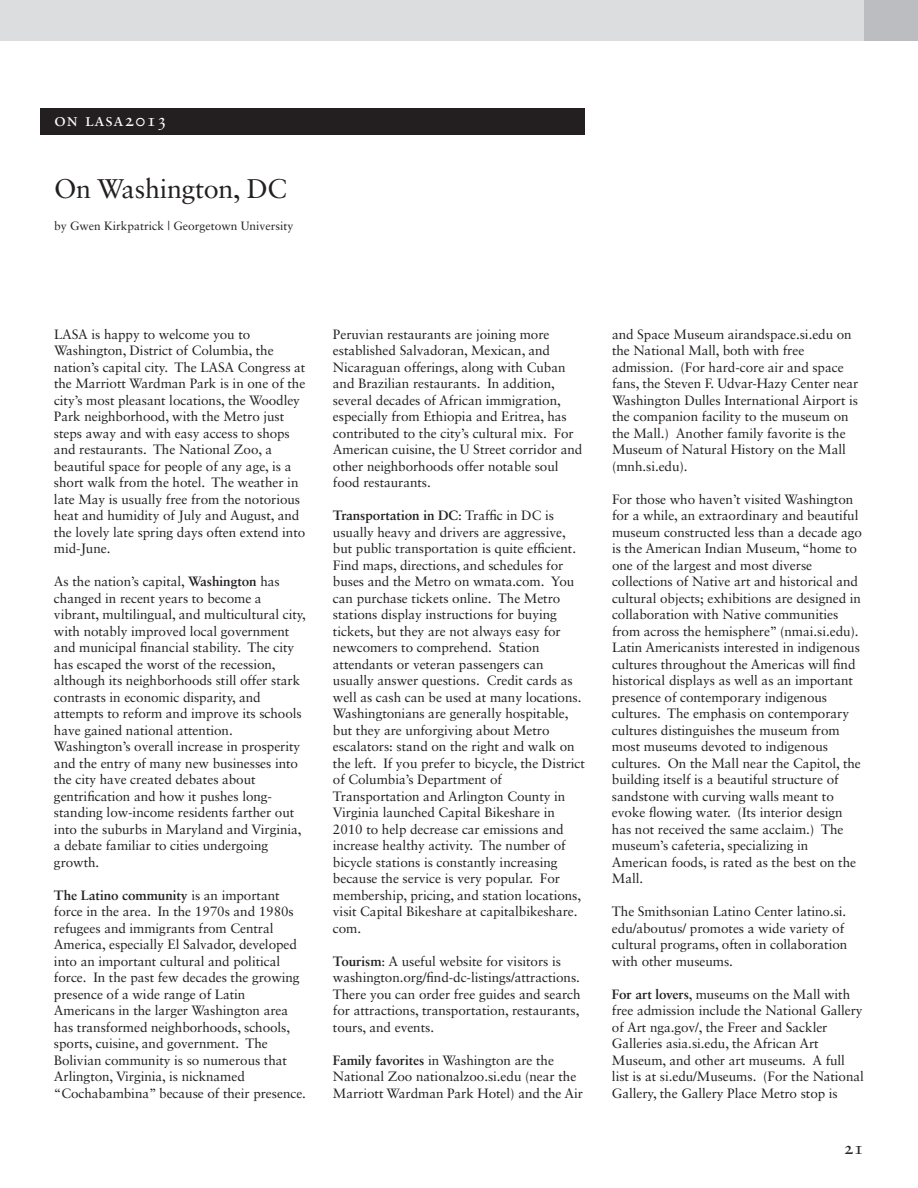
<style>
.page{position:relative;width:918px;height:1188px;background:#fff}
.page>*{position:absolute;margin:0;border:0;box-sizing:border-box;transform-origin:0 0}
.t1{font:27px "Sabon LT Std";letter-spacing:-.01em;color:#231f20}
.t2{font:18px "Sabon Roman SC";letter-spacing:.05em;color:#fff}
.t3{font:18px "Sabon Roman Os F";color:#231f20}
.t4{font:13.5px/16.5px "Sabon LT Std";letter-spacing:-.005em;color:#231f20}
.t5{font:12px "Sabon LT Std";color:#231f20}
.s1{font-weight:700}
</style>
<div class="page">
<div style="left:40px;top:108px;width:545px;height:27px;background:#231f20"></div>
<div style="left:0;top:0;width:864px;height:40px;background:#dcdddf"></div>
<div style="left:864px;top:0;width:54px;height:40px;background:#bcbdc0"></div>
<h2 class="t2" style="left:54px;top:109px;width:115px">on lasa2013</h2>
<h1 class="t1" style="left:54px;top:173px;width:234px">On Washington, DC</h1>
<p class="t5" style="left:54px;top:218px;width:241px">by Gwen Kirkpatrick | Georgetown University</p>
<p class="t4" style="left:54px;top:326px;width:253px">LASA is happy to welcome you to Washington, District of Columbia, the nation’s capital city. The LASA Congress at the Marriott Wardman Park is in one of the city’s most pleasant locations, the Woodley Park neighborhood, with the Metro just steps away and with easy access to shops and restaurants. The National Zoo, a beautiful space for people of any age, is a short walk from the hotel. The weather in late May is usually free from the notorious heat and humidity of July and August, and the lovely late spring days often extend into mid-June.</p>
<p class="t4" style="left:54px;top:573px;width:254px">As the nation’s capital, <span class="s1">Washington</span> has changed in recent years to become a vibrant, multilingual, and multicultural city, with notably improved local government and municipal financial stability. The city has escaped the worst of the recession, although its neighborhoods still offer stark contrasts in economic disparity, and attempts to reform and improve its schools have gained national attention.<br>Washington’s overall increase in prosperity and the entry of many new businesses into the city have created debates about gentrification and how it pushes long&shy;standing low-income residents farther out into the suburbs in Maryland and Virginia, a debate familiar to cities undergoing growth.</p>
<p class="t4" style="left:54px;top:887px;width:254px"><span class="s1">The Latino community</span> is an important force in the area. In the 1970s and 1980s refugees and immigrants from Central America, especially El Salvador, developed into an important cultural and political force. In the past few decades the growing presence of a wide range of Latin Americans in the larger Washington area has transformed neighborhoods, schools, sports, cuisine, and government. The Bolivian community is so numerous that Arlington, Virginia, is nicknamed “Cochabambina” because of their presence.</p>
<p class="t4" style="left:333px;top:326px;width:251px">Peruvian restaurants are joining more established Salvadoran, Mexican, and Nicaraguan offerings, along with Cuban and Brazilian restaurants. In addition, several decades of African immigration, especially from Ethiopia and Eritrea, has contributed to the city’s cultural mix. For American cuisine, the U Street corridor and other neighborhoods offer notable soul food restaurants.</p>
<p class="t4" style="left:333px;top:507px;width:254px"><span class="s1">Transportation in DC</span>: Traffic in DC is usually heavy and drivers are aggressive, but public transportation is quite efficient.<br>Find maps, directions, and schedules for buses and the Metro on wmata.com. You can purchase tickets online. The Metro stations display instructions for buying tickets, but they are not always easy for newcomers to comprehend. Station attendants or veteran passengers can usually answer questions. Credit cards as well as cash can be used at many locations.<br>Washingtonians are generally hospitable, but they are unforgiving about Metro escalators: stand on the right and walk on the left. If you prefer to bicycle, the District of Columbia’s Department of Transportation and Arlington County in Virginia launched Capital Bikeshare in 2010 to help decrease car emissions and increase healthy activity. The number of bicycle stations is constantly increasing because the service is very popular. For membership, pricing, and station locations, visit Capital Bikeshare at capitalbikeshare. com.</p>
<p class="t4" style="left:333px;top:953px;width:249px"><span class="s1">Tourism</span>: A useful website for visitors is washington.org/find-dc-listings/attractions.<br>There you can order free guides and search for attractions, transportation, restaurants, tours, and events.</p>
<p class="t4" style="left:333px;top:1052px;width:252px"><span class="s1">Family favorites</span> in Washington are the<br>National Zoo nationalzoo.si.edu (near the<br>Marriott Wardman Park Hotel) and the Air</p>
<p class="t4" style="left:612px;top:326px;width:248px">and Space Museum airandspace.si.edu on the National Mall, both with free admission. (For hard-core air and space fans, the Steven F. Udvar-Hazy Center near Washington Dulles International Airport is the companion facility to the museum on the Mall.) Another family favorite is the Museum of Natural History on the Mall (mnh.si.edu).</p>
<p class="t4" style="left:612px;top:491px;width:252px">For those who haven’t visited Washington for a while, an extraordinary and beautiful museum constructed less than a decade ago is the American Indian Museum, “home to one of the largest and most diverse collections of Native art and historical and cultural objects; exhibitions are designed in collaboration with Native communities from across the hemisphere” (nmai.si.edu).<br>Latin Americanists interested in indigenous cultures throughout the Americas will find historical displays as well as an important presence of contemporary indigenous cultures. The emphasis on contemporary cultures distinguishes the museum from most museums devoted to indigenous cultures. On the Mall near the Capitol, the building itself is a beautiful structure of sandstone with curving walls meant to evoke flowing water. (Its interior design has not received the same acclaim.) The museum’s cafeteria, specializing in American foods, is rated as the best on the Mall.</p>
<p class="t4" style="left:612px;top:903px;width:237px">The Smithsonian Latino Center latino.si. edu/aboutus/ promotes a wide variety of cultural programs, often in collaboration with other museums.</p>
<p class="t4" style="left:612px;top:986px;width:254px"><span class="s1">For art lovers</span>, museums on the Mall with free admission include the National Gallery of Art nga.gov/, the Freer and Sackler Galleries asia.si.edu, the African Art Museum, and other art museums. A full list is at si.edu/Museums. (For the National Gallery, the Gallery Place Metro stop is</p>
<h2 class="t3" style="left:844px;top:1137px;width:22px">21</h2>
</div>
